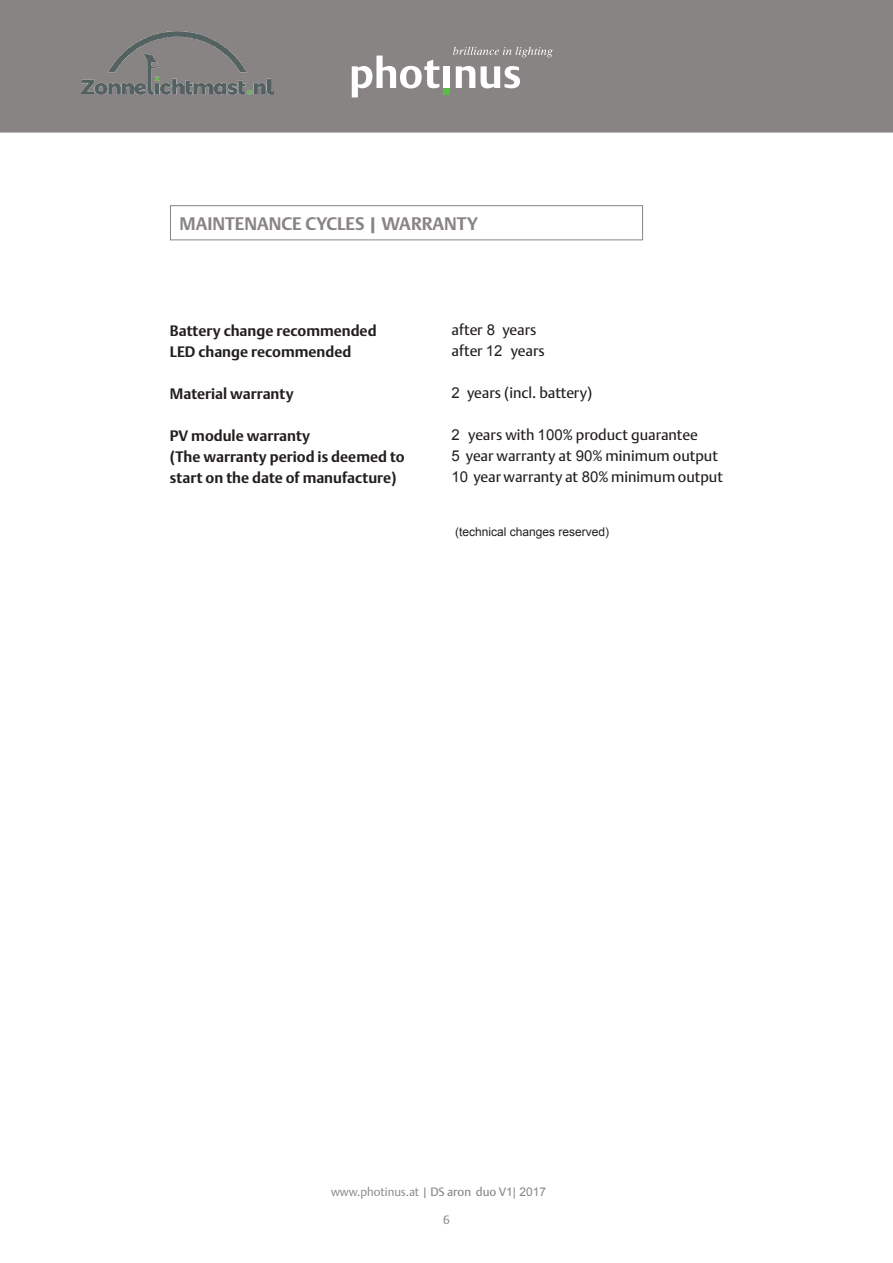
<style>
.page{position:relative;width:893px;height:1263px;background:#fff}
.page>*{position:absolute;margin:0;border:0;box-sizing:border-box;transform-origin:0 0}
.t1{font:700 18px "DTL Argo ST";color:#898484}
.t2{font:15px/21px "DTL Argo ST";color:#241f1f}
.t3{font:700 15px/21px "DTL Argo ST";color:#241f1f}
.t4{font:300 12px "DTL Argo T";color:#898484}
.t5{font:12px "Arial";color:#241f1f}
.s1{font-family:"Arial"}
.s2{font-family:"DTL Argo ST";font-weight:400}
.s3{font-family:"Arial";font-weight:400}
</style>
<div class="page">
<div style="left:0;top:0;width:893px;height:133px;background:#898484;border:2px solid #898484"></div>
<svg style="left:352px;top:47px;width:201px;height:50px"></svg>
<div style="left:170px;top:205px;width:473px;height:35px;border:1px solid #898484"></div>
<img style="left:81px;top:31px;width:193px;height:64px">
<p class="t1" style="left:179px;top:213px;width:300px">MAINTENANCE CYCLES | WARRANTY</p>
<p class="t3" style="left:170px;top:320px;width:208px">Battery change recommended<br>LED change recommended</p>
<p class="t3" style="left:170px;top:383px;width:125px">Material warranty</p>
<p class="t3" style="left:170px;top:425px;width:236px">PV module warranty<br>(The warranty period is deemed to start on the date of manufacture)</p>
<p class="t2" style="left:452px;top:319px;width:95px">after <span class="s1">8</span> years after <span class="s1">12</span> years</p>
<p class="t2" style="left:452px;top:382px;width:142px"><span class="s1">2</span> years (incl. battery)</p>
<p class="t2" style="left:452px;top:424px;width:273px"><span class="s1">2</span> years with <span class="s1">100</span>% product guarantee<br><span class="s1">5</span> year warranty at <span class="s1">90</span>% minimum output<br><span class="s1">10</span> year warranty at <span class="s1">80</span>% minimum output</p>
<p class="t5" style="left:455px;top:524px;width:156px">(technical changes reserved)</p>
<p class="t4" style="left:331px;top:1184px;width:217px">www.photinus.at | <span class="s2">DS aron duo V</span><span class="s3">1| 2017</span></p>
<p class="t4" style="left:443px;top:1212px;width:8px">6</p>
</div>
